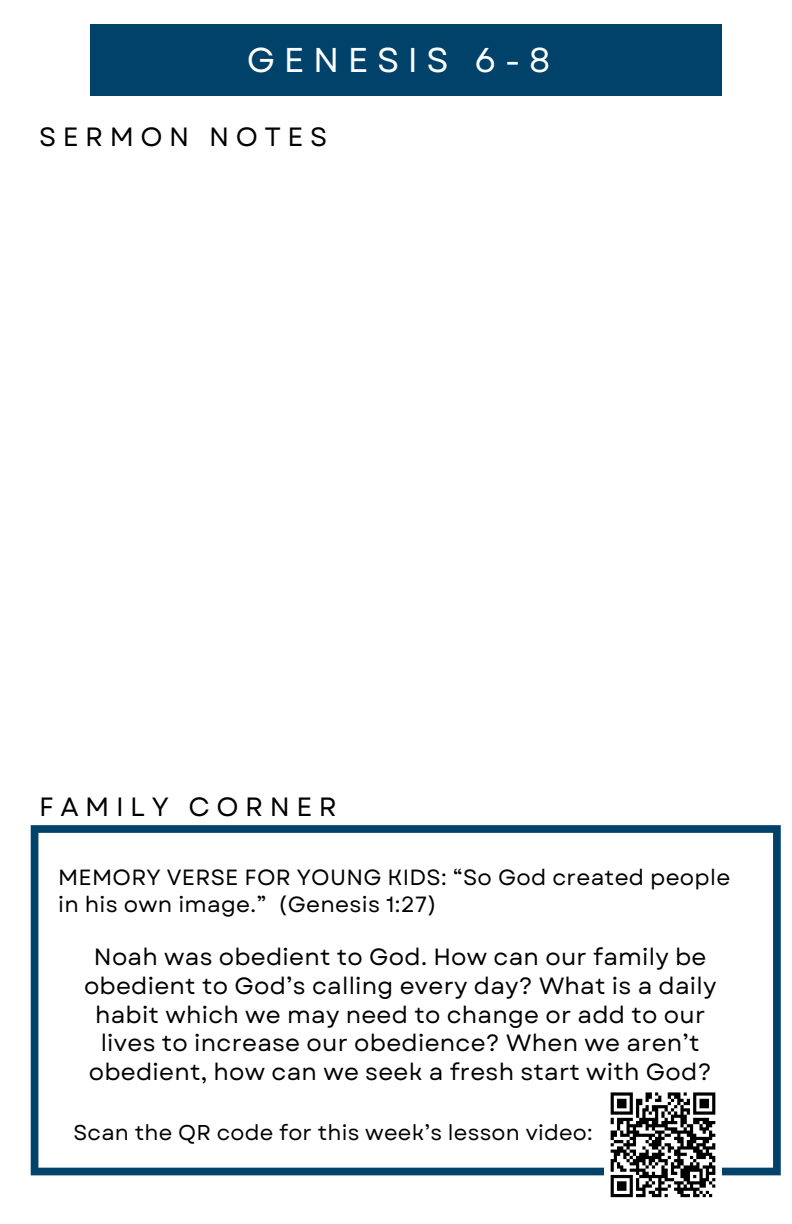
<style>
.page{position:relative;width:792px;height:1224px;background:#fff}
.page>*{position:absolute;margin:0;border:0;box-sizing:border-box;transform-origin:0 0}
.t1{font:34.4px "Garet";letter-spacing:.25em;color:#fff}
.t2{font:26.4px "Garet";letter-spacing:.25em;color:#000}
.t3{font:23.4px/28.8px "Garet";letter-spacing:.01em;color:#000;text-align:center}
.t4{font:22px/27px "Garet";letter-spacing:.015em;color:#000}
.t5{font:21.4px "Garet";letter-spacing:.01em;color:#000}
</style>
<div class="page">
<div style="left:90px;top:24px;width:632px;height:72px;background:#00426a"></div>
<svg style="left:31px;top:825px;width:750px;height:350px"></svg>
<div style="left:604px;top:1086px;width:118px;height:118px;background:#fff"></div>
<svg style="left:610px;top:1092px;width:106px;height:106px"></svg>
<h2 class="t1" style="left:247px;top:35px;width:305px">GENESIS 6-8</h2>
<h2 class="t2" style="left:39px;top:118px;width:290px">SERMON NOTES</h2>
<p class="t2" style="left:39px;top:788px;width:299px">FAMILY CORNER</p>
<p class="t4" style="left:58px;top:864px;width:674px">MEMORY VERSE FOR YOUNG KIDS: “So God created people in his own image.” (Genesis 1:27)</p>
<p class="t3" style="left:84px;top:942px;width:634px">Noah was obedient to God. How can our family be obedient to God’s calling every day? What is a daily habit which we may need to change or add to our lives to increase our obedience? When we aren’t obedient, how can we seek a fresh start with God?</p>
<h1 class="t5" style="left:74px;top:1117px;width:521px">Scan the QR code for this week’s lesson video:</h1>
</div>
